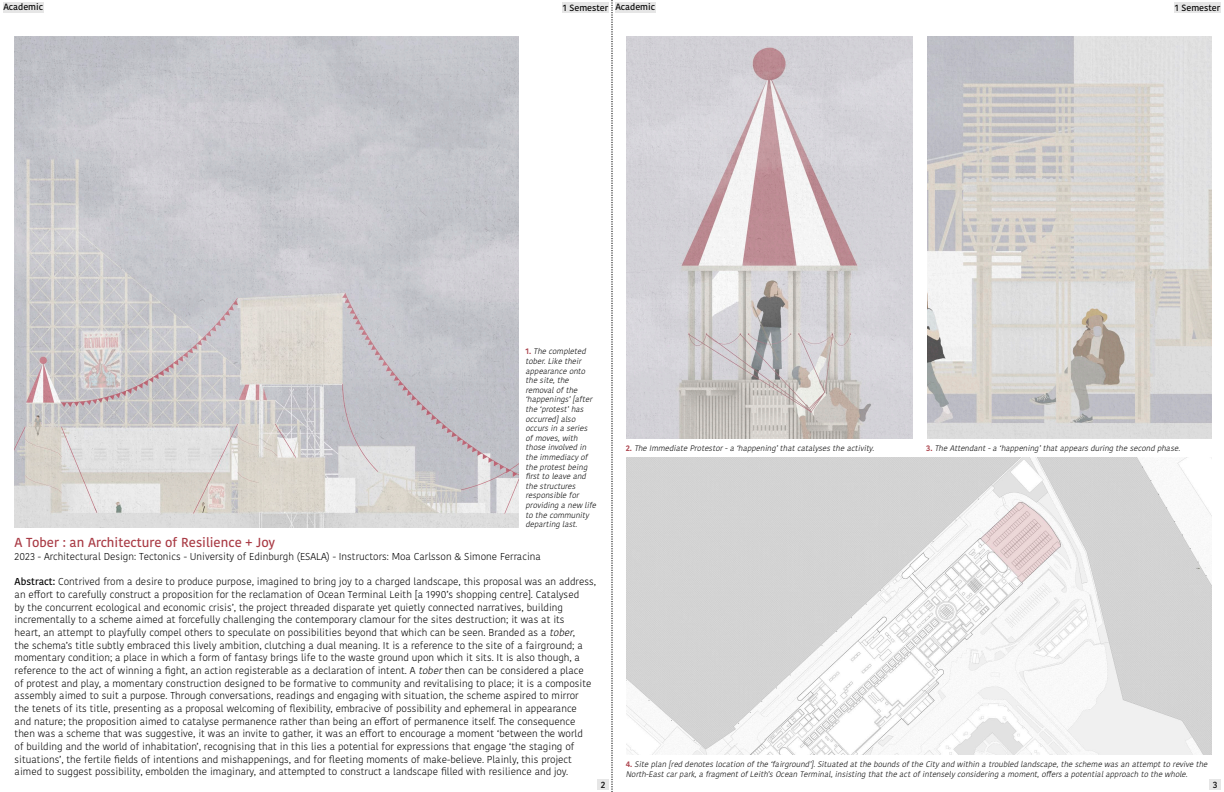
<style>
.page{position:relative;width:1224px;height:792px;background:#fff}
.page>*{position:absolute;margin:0;border:0;box-sizing:border-box;transform-origin:0 0}
.t1{font:500 13px "Kohinoor Bangla";color:#a93b45}
.t2{font:300 10px/12.7px "Kohinoor Bangla";color:#000}
.t3{font:500 9px "Kohinoor Bangla";color:#000}
.t4{font:italic 300 8px/9.6px "Kohinoor Bangla";color:#000}
.s1{font-weight:600;font-style:normal;color:#a93b45}
.s2{font-weight:500}
.s3{font-style:italic}
</style>
<div class="page">
<div style="left:597px;top:779px;width:12px;height:10px;background:#e6e6e6"></div>
<img style="left:15px;top:36px;width:504px;height:491px">
<svg style="left:612px;top:0;width:1px;height:792px"></svg>
<div style="left:562px;top:3px;width:47px;height:10px;background:#e6e6e6"></div>
<img style="left:927px;top:36px;width:284px;height:403px">
<img style="left:627px;top:458px;width:584px;height:297px">
<div style="left:1209px;top:779px;width:12px;height:10px;background:#e6e6e6"></div>
<div style="left:615px;top:3px;width:41px;height:10px;background:#e6e6e6"></div>
<div style="left:1174px;top:3px;width:47px;height:10px;background:#e6e6e6"></div>
<img style="left:627px;top:36px;width:285px;height:403px">
<div style="left:3px;top:3px;width:41px;height:10px;background:#e6e6e6"></div>
<p class="t3" style="left:3px;top:0;width:41px">Academic</p>
<p class="t3" style="left:615px;top:0;width:41px">Academic</p>
<p class="t3" style="left:1175px;top:1px;width:47px">1 Semester</p>
<p class="t3" style="left:563px;top:1px;width:47px">1 Semester</p>
<p class="t4" style="left:526px;top:347px;width:74px"><span class="s1">1 .</span> The completed tober.Like their appearance onto the site,the removalofthe ‘happenings’[after the ‘protest’has occurred]also occursin a series ofmoves,with those involved in the immediacy of the protestbeing firstto leave and the structures responsible for providing a new life to the community departing last.</p>
<p class="t4" style="left:626px;top:444px;width:252px"><span class="s1">2 .</span> The Immediate Protestor-a ‘happening’thatcatalysesthe activity.</p>
<p class="t4" style="left:926px;top:444px;width:257px"><span class="s1">3 .</span> The Attendant-a ‘happening’thatappearsduring the second phase.</p>
<p class="t1" style="left:15px;top:532px;width:262px">A Tober : an Architecture of Resilience + Joy</p>
<p class="t2" style="left:15px;top:550px;width:528px">2023 - Architectural Design: Tectonics - University of Edinburgh (ESALA) - Instructors: Moa Carlsson &amp; Simone Ferracina</p>
<p class="t2" style="left:15px;top:575px;width:583px"><span class="s2">Abstract:</span> Contrived from a desire to produce purpose, imagined to bring joy to a charged landscape, this proposal was an address, an effort to carefully construct a proposition for the reclamation of Ocean Terminal Leith [a 1990’s shopping centre]. Catalysed<br>by the concurrent ecological and economic crisis’, the project threaded disparate yet quietly connected narratives, building incrementally to a scheme aimed at forcefully challenging the contemporary clamour for the sites destruction; it was at its<br>heart, an attempt to playfully compel others to speculate on possibilities beyond that which can be seen. Branded as a <span class="s3">tober</span>,<br>the schema’s title subtly embraced this lively ambition, clutching a dual meaning. It is a reference to the site of a fairground; a momentary condition; a place in which a form of fantasy brings life to the waste ground upon which it sits. It is also though, a reference to the act of winning a fight, an action registerable as a declaration of intent. A <span class="s3">tober</span>then can be considered a place<br>of protest and play, a momentary construction designed to be formative to community and revitalising to place; it is a composite assembly aimed to suit a purpose. Through conversations, readings and engaging with situation, the scheme aspired to mirror<br>the tenets of its title, presenting as a proposal welcoming of flexibility, embracive of possibility and ephemeral in appearance and nature; the proposition aimed to catalyse permanence rather than being an effort of permanence itself. The consequence then was a scheme that was suggestive, it was an invite to gather, it was an effort to encourage a moment ‘between the world<br>of building and the world of inhabitation’, recognising that in this lies a potential for expressions that engage ‘the staging of situations’, the fertile fields of intentions and mishappenings, and for fleeting moments of make-believe. Plainly, this project aimed to suggest possibility, embolden the imaginary, and attempted to construct a landscape filled with resilience and joy.</p>
<p class="t3" style="left:601px;top:777px;width:6px">2</p>
<p class="t4" style="left:626px;top:759px;width:585px"><span class="s1">4 .</span> Site plan [red denoteslocation ofthe ‘fairground’].Situated atthe boundsofthe City and within a troubled landscape,the scheme wasan attemptto revive the<br>North-Eastcarpark,a fragmentofLeith’sOcean Terminal,insisting thatthe actofintensely considering a moment,offersa potentialapproach to the whole.</p>
<p class="t3" style="left:1213px;top:777px;width:6px">3</p>
</div>
